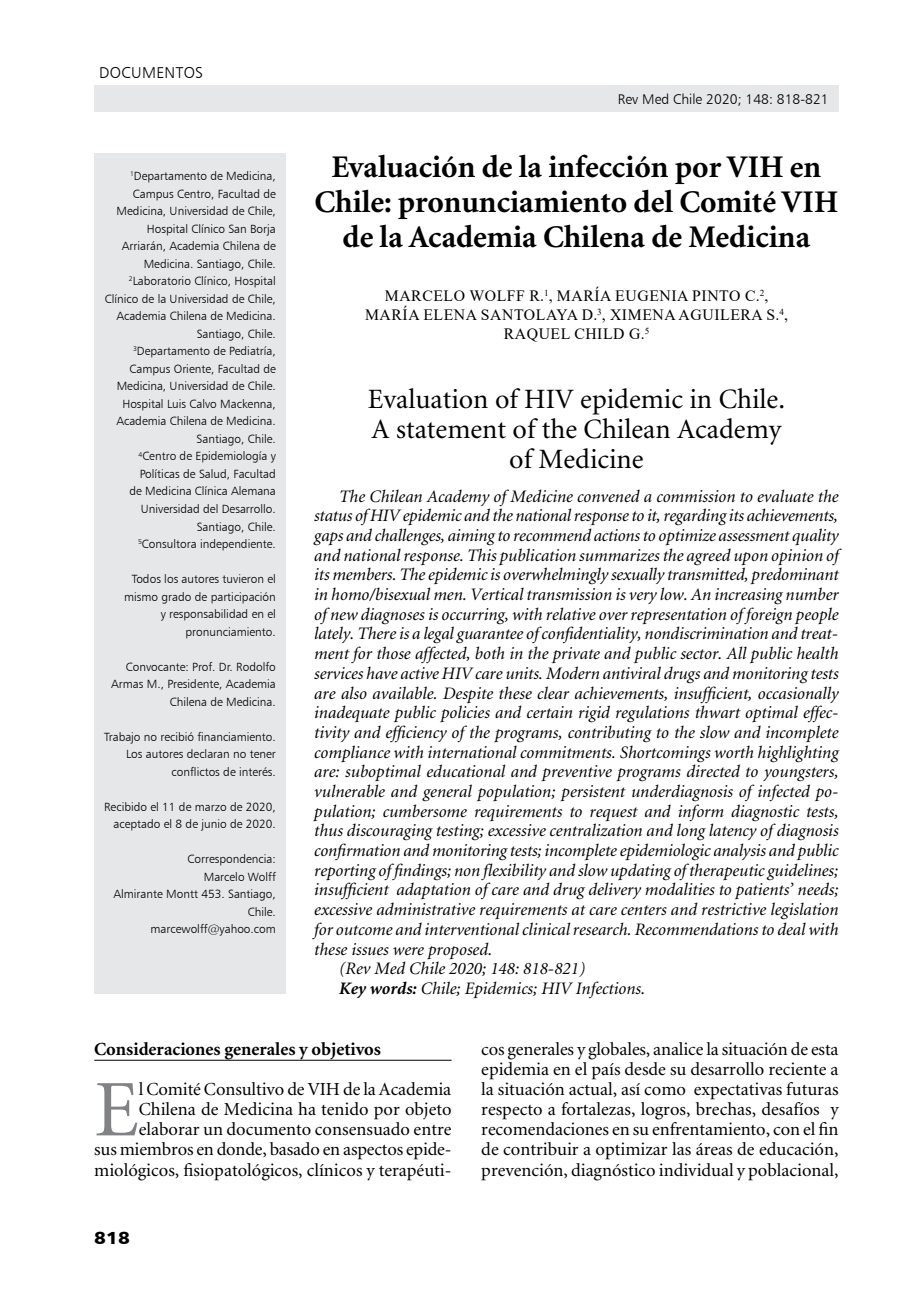
<style>
.page{position:relative;width:918px;height:1315px;background:#fff}
.page>*{position:absolute;margin:0;border:0;box-sizing:border-box;transform-origin:0 0}
.t1{font:80.33px "Minion";color:#808285}
.t2{font:700 31.5px/35px "Minion";color:#000;text-align:center}
.t3{font:28px/29.8px "Minion";color:#000;text-align:center}
.t4{font:18.38px/20.1px "Minion";color:#000;text-align:right}
.t5{font:700 18.38px "Minion";color:#000}
.t6{font:italic 17.5px "Minion";color:#000}
.t7{font:17.5px "Humanist 777 BT Black B";color:#000;scale:1.1 1}
.t8{font:15.75px/18.9px "Times New Roman";letter-spacing:.035em;color:#000;text-align:center}
.t9{font:15.75px "Humanist 777 BT Light B";letter-spacing:.02em;color:#000}
.t10{font:14px "Humanist 777 BT Light B";color:#000}
.t11{font:11.9px/17.5px "Humanist 777 BT Light B";color:#000;text-align:right}
.s1{font-weight:700}
</style>
<div class="page">
<div style="left:94px;top:85px;width:744px;height:26px;background:#e6e7e8"></div>
<div style="left:94px;top:154px;width:192px;height:840px;background:#e6e7e8"></div>
<hr style="left:94px;top:1059px;width:357px;height:1px;background:#000">
<p class="t9" style="left:99px;top:63px;width:105px">DOCUMENTOS</p>
<p class="t11" style="left:105px;top:167px;width:172px"><sup>1</sup>Departamento de Medicina,<br>Campus Centro, Facultad de<br>Medicina, Universidad de Chile,<br>Hospital Clínico San Borja<br>Arriarán, Academia Chilena de<br>Medicina. Santiago, Chile.<br><sup>2</sup>Laboratorio Clínico, Hospital<br>Clínico de la Universidad de Chile,<br>Academia Chilena de Medicina.<br>Santiago, Chile.<br><sup>3</sup>Departamento de Pediatría,<br>Campus Oriente, Facultad de<br>Medicina, Universidad de Chile.<br>Hospital Luis Calvo Mackenna,<br>Academia Chilena de Medicina.<br>Santiago, Chile.<br><sup>4</sup>Centro de Epidemiología y<br>Políticas de Salud, Facultad<br>de Medicina Clínica Alemana<br>Universidad del Desarrollo.<br>Santiago, Chile.<br><sup>5</sup>Consultora independiente.</p>
<p class="t11" style="left:124px;top:570px;width:153px">Todos los autores tuvieron el mismo grado de participación y responsabilidad en el pronunciamiento.</p>
<p class="t11" style="left:111px;top:657px;width:166px">Convocante: Prof. Dr. Rodolfo<br>Armas M., Presidente, Academia<br>Chilena de Medicina.</p>
<p class="t11" style="left:104px;top:727px;width:173px">Trabajo no recibió financiamiento.<br>Los autores declaran no tener conflictos de interés.</p>
<p class="t11" style="left:104px;top:797px;width:173px">Recibido el 11 de marzo de 2020, aceptado el 8 de junio de 2020.</p>
<p class="t11" style="left:113px;top:850px;width:164px">Correspondencia:<br>Marcelo Wolff<br>Almirante Montt 453. Santiago,<br>Chile.<br>marcewolff@yahoo.com</p>
<p class="t10" style="left:618px;top:90px;width:212px">Rev Med Chile 2020; 148: 818-821</p>
<h2 class="t2" style="left:314px;top:151px;width:525px">Evaluación de la infección por VIH en<br>Chile: pronunciamiento del Comité VIH de la Academia Chilena de Medicina</h2>
<p class="t8" style="left:365px;top:286px;width:424px">MARCELO WOLFF R.<sup>1</sup>, MARÍA EUGENIA PINTO C.<sup>2</sup>,<br>MARÍA ELENA SANTOLAYA D.<sup>3</sup>, XIMENA AGUILERA S.<sup>4</sup>,<br>RAQUEL CHILD G.<sup>5</sup></p>
<h3 class="t3" style="left:368px;top:386px;width:419px">Evaluation of HIV epidemic in Chile.<br>A statement of the Chilean Academy of Medicine</h3>
<p class="t6" style="left:339px;top:487px;width:501px">The Chilean Academy of Medicine convened a commission to evaluate the</p>
<p class="t6" style="left:314px;top:507px;width:525px">status of HIV epidemic and the national response to it, regarding its achievements,</p>
<p class="t6" style="left:314px;top:527px;width:526px">gaps and challenges, aiming to recommend actions to optimize assessment quality</p>
<p class="t6" style="left:314px;top:546px;width:526px">and national response. This publication summarizes the agreed upon opinion of</p>
<p class="t6" style="left:314px;top:566px;width:526px">its members. The epidemic is overwhelmingly sexually transmitted, predominant</p>
<p class="t6" style="left:314px;top:586px;width:526px">in homo/bisexual men. Vertical transmission is very low. An increasing number</p>
<p class="t6" style="left:314px;top:605px;width:526px">of new diagnoses is occurring, with relative over representation of foreign people</p>
<p class="t6" style="left:314px;top:625px;width:525px">lately. There is a legal guarantee of confidentiality, nondiscrimination and treat-</p>
<p class="t6" style="left:314px;top:645px;width:526px">ment for those affected, both in the private and public sector. All public health</p>
<p class="t6" style="left:314px;top:664px;width:526px">services have active HIV care units. Modern antiviral drugs and monitoring tests</p>
<p class="t6" style="left:314px;top:684px;width:526px">are also available. Despite these clear achievements, insufficient, occasionally</p>
<p class="t6" style="left:314px;top:704px;width:526px">inadequate public policies and certain rigid regulations thwart optimal effec-</p>
<p class="t6" style="left:314px;top:723px;width:526px">tivity and efficiency of the programs, contributing to the slow and incomplete</p>
<p class="t6" style="left:314px;top:743px;width:526px">compliance with international commitments. Shortcomings worth highlighting</p>
<p class="t6" style="left:314px;top:763px;width:526px">are: suboptimal educational and preventive programs directed to youngsters,</p>
<p class="t6" style="left:314px;top:783px;width:526px">vulnerable and general population; persistent underdiagnosis of infected po-</p>
<p class="t6" style="left:314px;top:802px;width:526px">pulation; cumbersome requirements to request and inform diagnostic tests,</p>
<p class="t6" style="left:314px;top:822px;width:526px">thus discouraging testing; excessive centralization and long latency of diagnosis</p>
<p class="t6" style="left:314px;top:842px;width:525px">confirmation and monitoring tests; incomplete epidemiologic analysis and public</p>
<p class="t6" style="left:314px;top:861px;width:525px">reporting of findings; non flexibility and slow updating of therapeutic guidelines;</p>
<p class="t6" style="left:314px;top:881px;width:526px">insufficient adaptation of care and drug delivery modalities to patients’ needs;</p>
<p class="t6" style="left:314px;top:901px;width:526px">excessive administrative requirements at care centers and restrictive legislation</p>
<p class="t6" style="left:314px;top:920px;width:526px">for outcome and interventional clinical research. Recommendations to deal with</p>
<p class="t6" style="left:314px;top:940px;width:179px">these issues were proposed.</p>
<p class="t6" style="left:339px;top:960px;width:248px">(Rev Med Chile 2020; 148: 818-821)</p>
<p class="t6" style="left:339px;top:979px;width:308px"><span class="s1">Key words:</span> Chile; Epidemics; HIV Infections.</p>
<p class="t5" style="left:94px;top:1039px;width:288px">Consideraciones generales y objetivos</p>
<h1 class="t1" style="left:94px;top:1070px;width:46px">E</h1>
<p class="t4" style="left:94px;top:1080px;width:359px">l Comité Consultivo de VIH de la Academia Chilena de Medicina ha tenido por objeto elaborar un documento consensuado entre<br>sus miembros en donde, basado en aspectos epide&shy;miológicos, fisiopatológicos, clínicos y terapéuti-</p>
<p class="t7" style="left:94px;top:1226px;width:34px">818</p>
<p class="t4" style="left:481px;top:1039px;width:359px;text-align:justify">cos generales y globales, analice la situación de esta epidemia en el país desde su desarrollo reciente a la situación actual, así como expectativas futuras respecto a fortalezas, logros, brechas, desafíos y recomendaciones en su enfrentamiento, con el fin de contribuir a optimizar las áreas de educación, prevención, diagnóstico individual y poblacional,</p>
</div>
